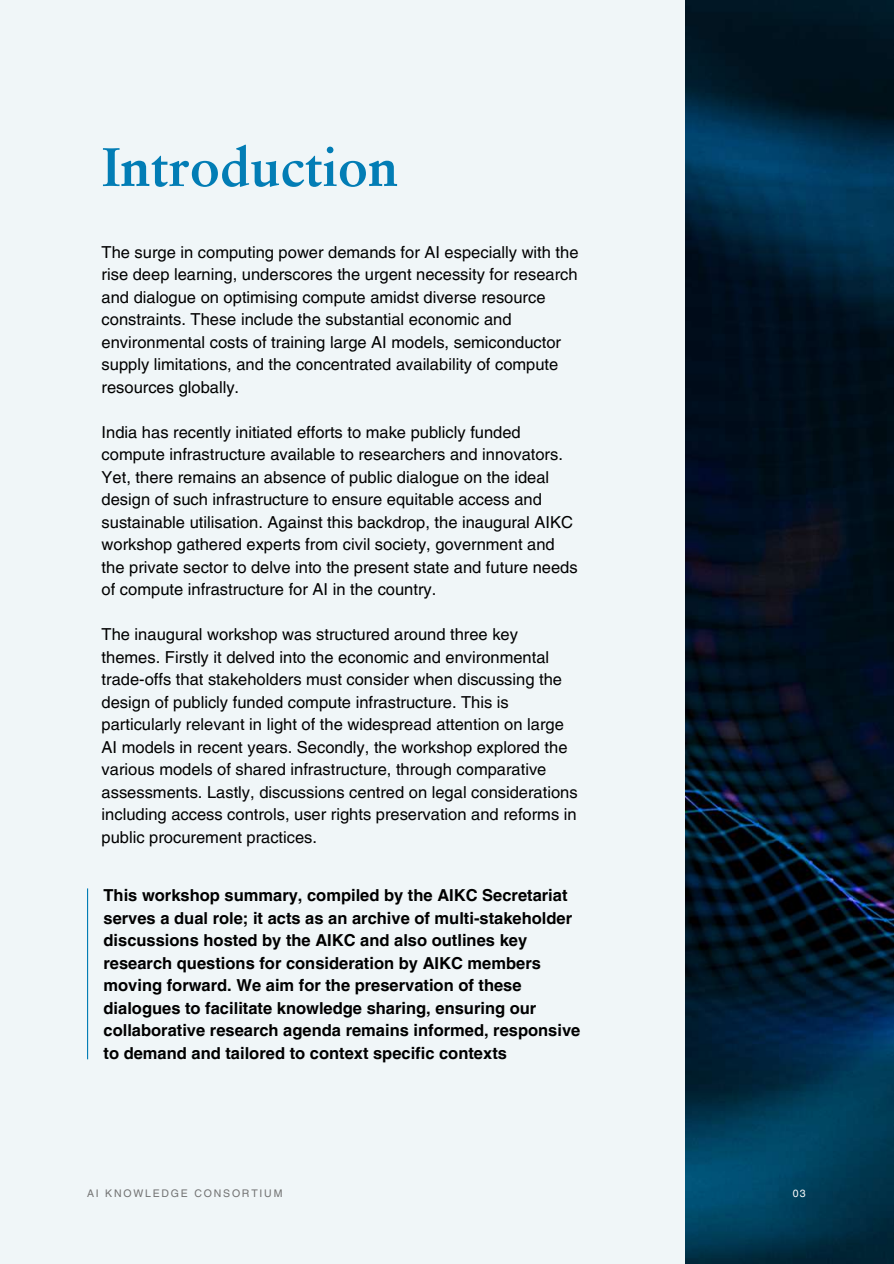
<style>
.page{position:relative;width:894px;height:1264px;background:#fff}
.page>*{position:absolute;margin:0;border:0;box-sizing:border-box;transform-origin:0 0}
.t1{font:700 54.3px "Sabon LT Pro";color:#027db5}
.t2{font:16.5px/22.5px "Helvetica LT Pro";color:#000}
.t3{font:700 16.5px/22.5px "Helvetica LT Pro";color:#000}
.t4{font:10.5px "Helvetica LT Pro";letter-spacing:.17em;color:#737373}
.t5{font:10.5px "Helvetica LT Pro";color:#fff}
</style>
<div class="page">
<div style="left:0;top:0;width:893px;height:1263px;background:#f0f6f8"></div>
<img style="left:685px;top:0;width:208px;height:1263px">
<hr style="left:87px;top:888px;width:1px;height:171px;background:#027db5">
<h1 class="t1" style="left:102px;top:145px;width:297px">Introduction</h1>
<p class="t2" style="left:102px;top:242px;width:478px">The surge in computing power demands for AI especially with the rise deep learning, underscores the urgent necessity for research and dialogue on optimising compute amidst diverse resource constraints. These include the substantial economic and environmental costs of training large AI models, semiconductor supply limitations, and the concentrated availability of compute resources globally.</p>
<p class="t2" style="left:102px;top:422px;width:477px">India has recently initiated efforts to make publicly funded compute infrastructure available to researchers and innovators.<br>Yet, there remains an absence of public dialogue on the ideal design of such infrastructure to ensure equitable access and sustainable utilisation. Against this backdrop, the inaugural AIKC workshop gathered experts from civil society, government and the private sector to delve into the present state and future needs of compute infrastructure for AI in the country.</p>
<p class="t2" style="left:102px;top:624px;width:477px">The inaugural workshop was structured around three key themes. Firstly it delved into the economic and environmental trade-offs that stakeholders must consider when discussing the design of publicly funded compute infrastructure. This is particularly relevant in light of the widespread attention on large AI models in recent years. Secondly, the workshop explored the various models of shared infrastructure, through comparative assessments. Lastly, discussions centred on legal considerations including access controls, user rights preservation and reforms in public procurement practices.</p>
<p class="t3" style="left:103px;top:886px;width:478px">This workshop summary, compiled by the AIKC Secretariat serves a dual role; it acts as an archive of multi-stakeholder discussions hosted by the AIKC and also outlines key research questions for consideration by AIKC members moving forward. We aim for the preservation of these dialogues to facilitate knowledge sharing, ensuring our collaborative research agenda remains informed, responsive to demand and tailored to context specific contexts</p>
<p class="t4" style="left:87px;top:1189px;width:197px">AI KNOWLEDGE CONSORTIUM</p>
<p class="t5" style="left:792px;top:1189px;width:14px">03</p>
</div>
